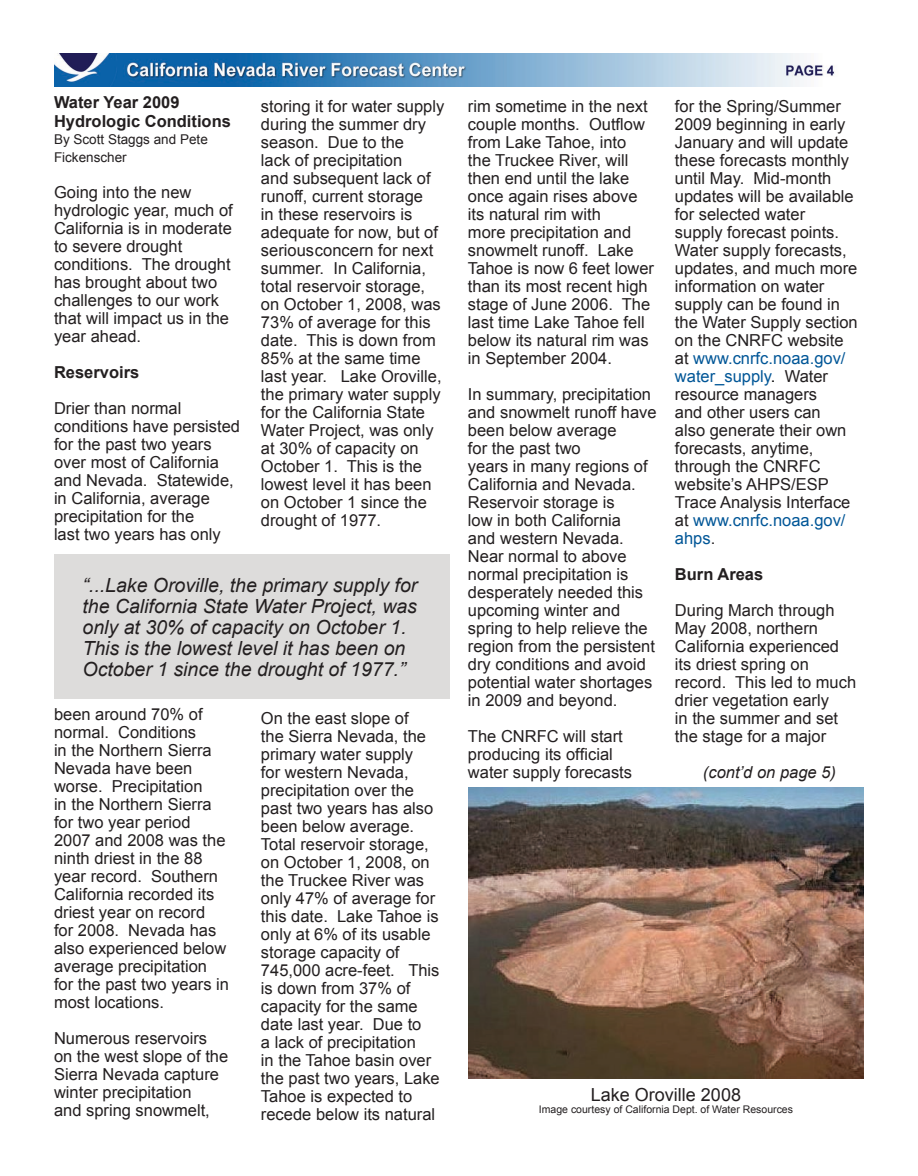
<style>
.page{position:relative;width:918px;height:1176px;background:#fff}
.page>*{position:absolute;margin:0;border:0;box-sizing:border-box;transform-origin:0 0}
.t1{font:italic 19.5px/21px "Arial";color:#231f20}
.t2{font:18px "Arial";color:#231f20}
.t3{font:16.5px/18px "Arial";color:#231f20}
.t4{font:700 16.5px/19.8px "Arial";color:#231f20}
.t5{font:italic 16.5px "Arial";color:#231f20}
.t6{font:13.5px/18px "Arial";color:#231f20}
.t7{font:10.5px "Arial";color:#231f20}
.s1{color:#005697}
.s2{color:#010203}
</style>
<div class="page">
<div style="left:54px;top:554px;width:396px;height:145px;background:#dddcdb"></div>
<img style="left:54px;top:54px;width:781px;height:33px">
<img style="left:468px;top:788px;width:396px;height:290px">
<p class="t4" style="left:54px;top:93px;width:178px">Water Year 2009<br>Hydrologic Conditions</p>
<p class="t6" style="left:54px;top:130px;width:155px">By Scott Staggs and Pete<br>Fickenscher</p>
<p class="t3" style="left:54px;top:183px;width:180px">Going into the new hydrologic year, much of<br>California is in moderate to severe drought conditions. The drought has brought about two challenges to our work that will impact us in the year ahead.</p>
<p class="t4" style="left:54px;top:363px;width:87px">Reservoirs</p>
<p class="t3" style="left:54px;top:399px;width:188px">Drier than normal conditions have persisted for the past two years over most of California and Nevada. Statewide, in California, average precipitation for the<br>last two years has only</p>
<p class="t3" style="left:261px;top:98px;width:185px">storing it for water supply during the summer dry season. Due to the<br>lack of precipitation<br>and subsequent lack of runoff, current storage<br>in these reservoirs is adequate for now, but of seriousconcern for next summer. In California, total reservoir storage, on October 1, 2008, was<br>73% of average for this date. This is down from<br>85% at the same time last year. Lake Oroville, the primary water supply for the California State<br>Water Project, was only at 30% of capacity on<br>October 1. This is the lowest level it has been on October 1 since the drought of 1977.</p>
<p class="t1" style="left:82px;top:575px;width:336px">“...Lake Oroville, the primary supply for the California State Water Project, was only at 30% of capacity on October 1.<br>This is the lowest level it has been on October 1 since the drought of 1977.”</p>
<p class="t3" style="left:54px;top:705px;width:177px">been around 70% of normal. Conditions<br>in the Northern Sierra<br>Nevada have been worse. Precipitation<br>in the Northern Sierra for two year period<br>2007 and 2008 was the ninth driest in the 88 year record. Southern<br>California recorded its driest year on record<br>for 2008. Nevada has also experienced below average precipitation for the past two years in most locations.</p>
<p class="t3" style="left:54px;top:1029px;width:176px">Numerous reservoirs on the west slope of the<br>Sierra Nevada capture winter precipitation<br>and spring snowmelt,</p>
<p class="t3" style="left:261px;top:710px;width:180px">On the east slope of<br>the Sierra Nevada, the primary water supply<br>for western Nevada, precipitation over the past two years has also been below average.<br>Total reservoir storage, on October 1, 2008, on the Truckee River was only 47% of average for this date. Lake Tahoe is only at 6% of its usable storage capacity of<br>745,000 acre-feet. This is down from 37% of capacity for the same date last year. Due to<br>a lack of precipitation<br>in the Tahoe basin over the past two years, Lake<br>Tahoe is expected to recede below its natural</p>
<p class="t3" style="left:468px;top:98px;width:188px">rim sometime in the next couple months. Outflow from Lake Tahoe, into<br>the Truckee River, will then end until the lake once again rises above its natural rim with<br>more precipitation and snowmelt runoff. Lake<br>Tahoe is now 6 feet lower than its most recent high stage of June 2006. The last time Lake Tahoe fell below its natural rim was in September 2004.</p>
<p class="t3" style="left:468px;top:386px;width:190px">In summary, precipitation and snowmelt runoff have been below average<br>for the past two<br>years in many regions of<br>California and Nevada.<br>Reservoir storage is<br>low in both California<br>and western Nevada.<br>Near normal to above normal precipitation is desperately needed this upcoming winter and spring to help relieve the region from the persistent dry conditions and avoid potential water shortages in 2009 and beyond.</p>
<p class="t3" style="left:468px;top:728px;width:166px">The CNRFC will start producing its official water supply forecasts</p>
<p class="t3" style="left:675px;top:98px;width:184px">for the Spring/Summer<br>2009 beginning in early<br>January and will update these forecasts monthly until May. Mid-month updates will be available for selected water<br>supply forecast points.<br>Water supply forecasts, updates, and much more information on water supply can be found in the Water Supply section on the CNRFC website at <span class="s1">www.cnrfc.noaa.gov/ water_supply</span><span class="s2">.</span> Water resource managers<br>and other users can<br>also generate their own forecasts, anytime, through the CNRFC website’s AHPS/ESP<br>Trace Analysis Interface at <span class="s1">www.cnrfc.noaa.gov/ ahps</span>.</p>
<p class="t4" style="left:675px;top:565px;width:90px">Burn Areas</p>
<p class="t3" style="left:675px;top:602px;width:183px">During March through<br>May 2008, northern<br>California experienced its driest spring on record. This led to much drier vegetation early<br>in the summer and set the stage for a major</p>
<p class="t5" style="left:703px;top:762px;width:134px">(cont’d on page 5)</p>
<p class="t2" style="left:591px;top:1082px;width:152px">Lake Oroville 2008</p>
<p class="t7" style="left:539px;top:1103px;width:256px">Image courtesy of California Dept. of Water Resources</p>
</div>
